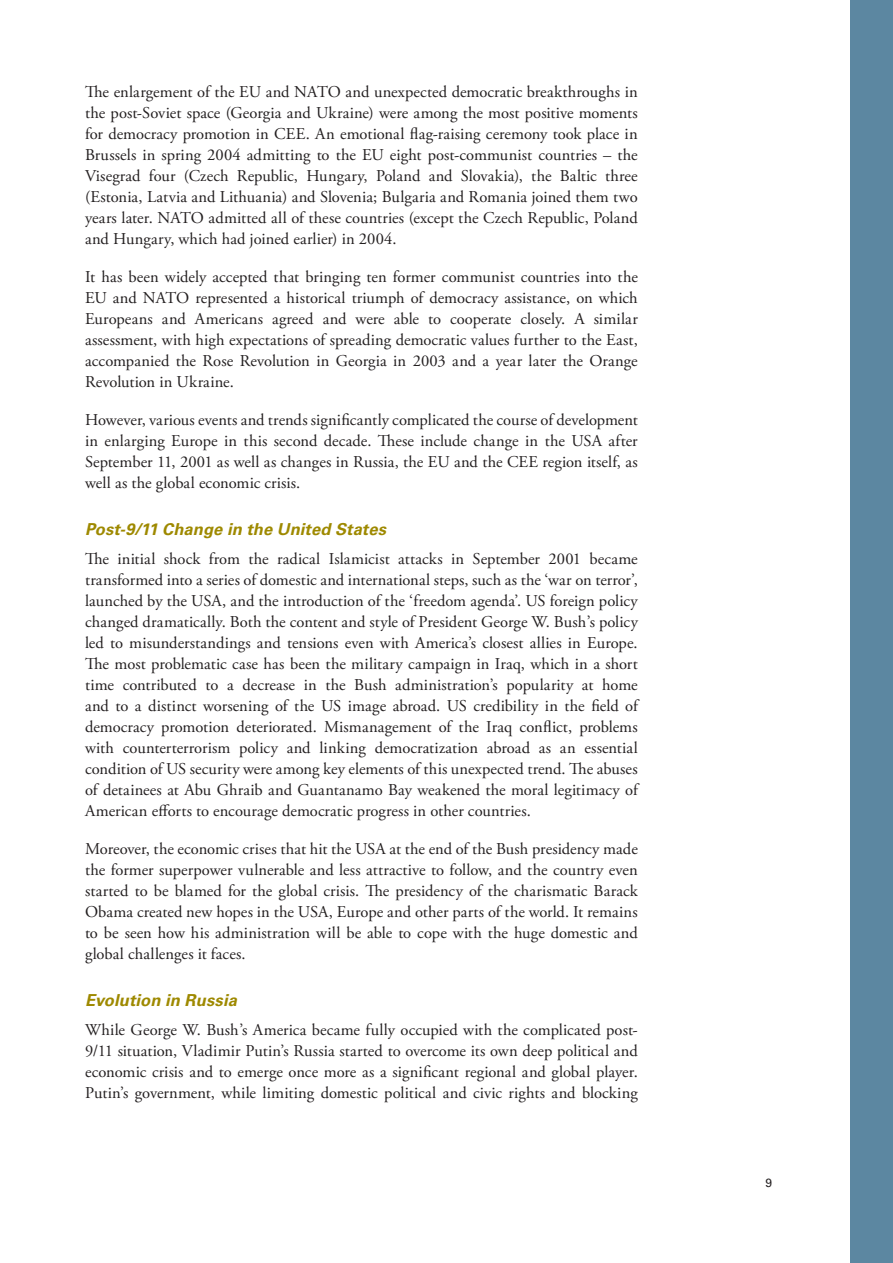
<style>
.page{position:relative;width:893px;height:1263px;background:#fff}
.page>*{position:absolute;margin:0;border:0;box-sizing:border-box;transform-origin:0 0}
.Brödtext{font:16.5px/21px "Adobe Garamond Pro";letter-spacing:.005em;color:#231f20;text-align:justify}
.Underunderrubrik{font:italic 700 16.5px "Univers LT Std";letter-spacing:.005em;color:#9e8900}
.t1{font:12px "Univers LT Std";color:#231f20}
</style>
<div class="page">
<div style="left:850px;top:0;width:43px;height:1263px;background:#5c87a1"></div>
<p class="Brödtext" style="left:85px;top:82px;width:554px">The enlargement of the EU and NATO and unexpected democratic breakthroughs in the post-Soviet space (Georgia and Ukraine) were among the most positive moments for democracy promotion in CEE. An emotional flag-raising ceremony took place in Brussels in spring 2004 admitting to the EU eight post-communist countries – the Visegrad four (Czech Republic, Hungary, Poland and Slovakia), the Baltic three (Estonia, Latvia and Lithuania) and Slovenia; Bulgaria and Romania joined them two years later. NATO admitted all of these countries (except the Czech Republic, Poland and Hungary, which had joined earlier) in 2004.</p>
<p class="Brödtext" style="left:85px;top:267px;width:554px">It has been widely accepted that bringing ten former communist countries into the EU and NATO represented a historical triumph of democracy assistance, on which Europeans and Americans agreed and were able to cooperate closely. A similar assessment, with high expectations of spreading democratic values further to the East, accompanied the Rose Revolution in Georgia in 2003 and a year later the Orange Revolution in Ukraine.</p>
<p class="Brödtext" style="left:85px;top:410px;width:554px">However, various events and trends significantly complicated the course of development in enlarging Europe in this second decade. These include change in the USA after September 11, 2001 as well as changes in Russia, the EU and the CEE region itself, as well as the global economic crisis.</p>
<p class="Underunderrubrik" style="left:85px;top:519px;width:303px">Post-9/11 Change in the United States</p>
<p class="Brödtext" style="left:85px;top:549px;width:554px">The initial shock from the radical Islamicist attacks in September 2001 became transformed into a series of domestic and international steps, such as the ‘war on terror’, launched by the USA, and the introduction of the ‘freedom agenda’. US foreign policy changed dramatically. Both the content and style of President George W. Bush’s policy led to misunderstandings and tensions even with America’s closest allies in Europe.<br>The most problematic case has been the military campaign in Iraq, which in a short time contributed to a decrease in the Bush administration’s popularity at home and to a distinct worsening of the US image abroad. US credibility in the field of democracy promotion deteriorated. Mismanagement of the Iraq conflict, problems with counterterrorism policy and linking democratization abroad as an essential condition of US security were among key elements of this unexpected trend. The abuses of detainees at Abu Ghraib and Guantanamo Bay weakened the moral legitimacy of American efforts to encourage democratic progress in other countries.</p>
<p class="Brödtext" style="left:85px;top:839px;width:554px">Moreover, the economic crises that hit the USA at the end of the Bush presidency made the former superpower vulnerable and less attractive to follow, and the country even started to be blamed for the global crisis. The presidency of the charismatic Barack Obama created new hopes in the USA, Europe and other parts of the world. It remains to be seen how his administration will be able to cope with the huge domestic and global challenges it faces.</p>
<p class="Underunderrubrik" style="left:85px;top:990px;width:153px">Evolution in Russia</p>
<p class="Brödtext" style="left:85px;top:1020px;width:554px">While George W. Bush’s America became fully occupied with the complicated post-9/11 situation, Vladimir Putin’s Russia started to overcome its own deep political and economic crisis and to emerge once more as a significant regional and global player.<br>Putin’s government, while limiting domestic political and civic rights and blocking</p>
<p class="t1" style="left:765px;top:1175px;width:8px">9</p>
</div>
